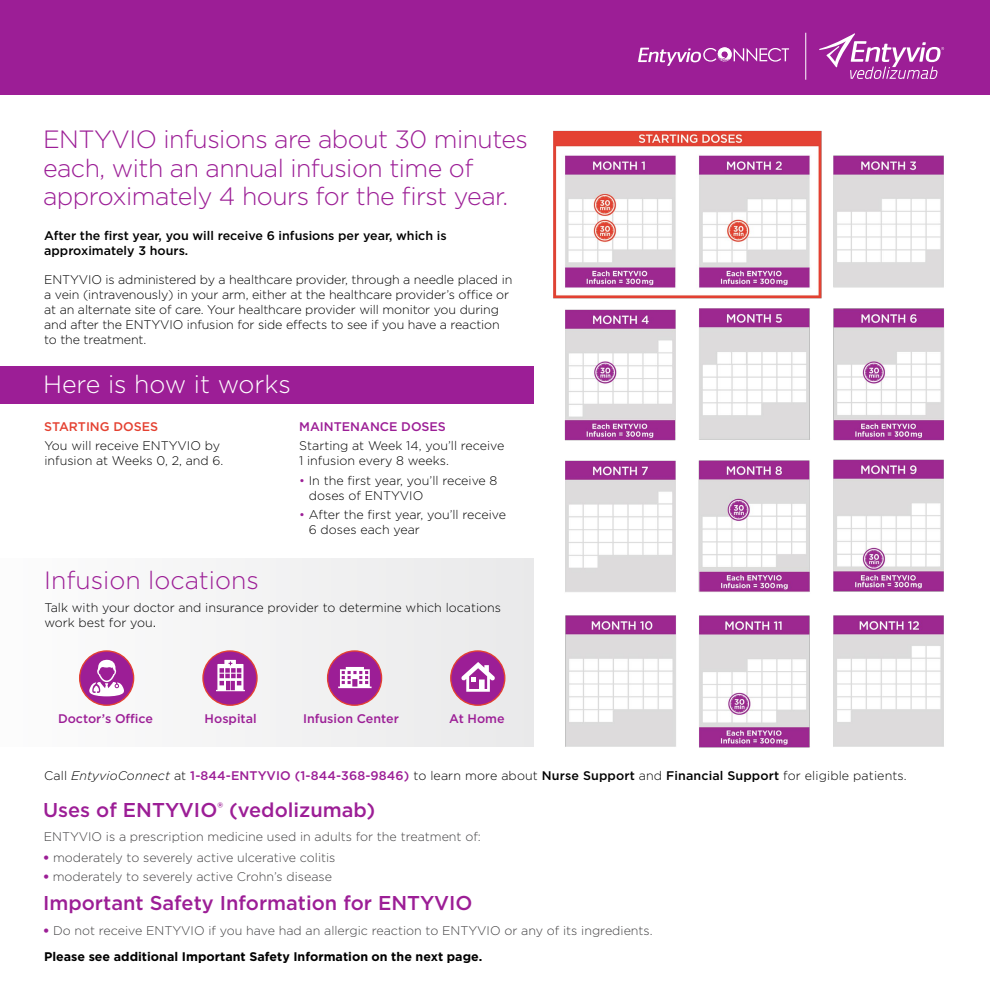
<style>
.page{position:relative;width:990px;height:990px;background:#fff}
.page>*{position:absolute;margin:0;border:0;box-sizing:border-box;transform-origin:0 0}
.t1{font:300 25px/28.8px "Gotham";letter-spacing:-.02em;color:#9c1e96}
.t2{font:300 25px "Gotham";color:#9c1e96}
.t3{font:300 25px "Gotham";color:#fff}
.t4{font:500 20px "Gotham";color:#9c1e96}
.t5{font:300 12.5px/15px "Gotham";letter-spacing:-.01em;color:#000}
.t6{font:300 12.5px/26.4px "Gotham";color:#414042}
.t7{font:300 12.5px "Gotham";letter-spacing:.01em;color:#000}
.t8{font:500 12.5px/15px "Gotham";color:#000}
.t9{font:500 12.5px "Gotham";color:#9c1e96}
.t10{font:500 12.5px "Gotham";color:#e44131}
.s1{color:#9c1e96}
.s2{font-size:15px}
.s3{font-style:italic}
.s4{font-weight:500;color:#9c1e96}
.s5{font-weight:500}
.s6{font-weight:900;color:#9c1e96}
.s7{font-weight:700;color:#000}
</style>
<div class="page">
<div style="left:0;top:558px;width:534px;height:189px;background:#f3f3f3"></div>
<div style="left:80px;top:651px;width:54px;height:54px;background:#9c1e96;border-radius:50%"></div>
<div style="left:79px;top:650px;width:55px;height:56px;border:1px solid #e44131;border-radius:50%"></div>
<svg style="left:89px;top:660px;width:35px;height:36px"></svg>
<div style="left:451px;top:651px;width:54px;height:54px;background:#9c1e96;border-radius:50%"></div>
<div style="left:450px;top:650px;width:55px;height:56px;border:1px solid #e44131;border-radius:50%"></div>
<svg style="left:461px;top:662px;width:34px;height:30px"></svg>
<div style="left:203px;top:651px;width:54px;height:54px;background:#9c1e96;border-radius:50%"></div>
<div style="left:202px;top:650px;width:56px;height:56px;border:1px solid #e44131;border-radius:50%"></div>
<svg style="left:216px;top:660px;width:29px;height:31px"></svg>
<div style="left:328px;top:651px;width:54px;height:54px;background:#9c1e96;border-radius:50%"></div>
<div style="left:327px;top:650px;width:55px;height:56px;border:1px solid #e44131;border-radius:50%"></div>
<svg style="left:338px;top:667px;width:34px;height:21px"></svg>
<img style="left:553px;top:130px;width:391px;height:618px">
<div style="left:0;top:366px;width:534px;height:37px;background:#9c1e96"></div>
<div style="left:0;top:0;width:990px;height:95px;background:#9c1e96"></div>
<svg style="left:819px;top:33px;width:125px;height:46px"></svg>
<hr style="left:805px;top:33px;width:1px;height:47px;background:#fff">
<svg style="left:638px;top:47px;width:151px;height:19px"></svg>
<h1 class="t1" style="left:43px;top:124px;width:487px">ENTYVIO infusions are about 30 minutes each, with an annual infusion time of approximately 4 hours for the first year.</h1>
<p class="t8" style="left:44px;top:228px;width:404px">After the first year, you will receive 6 infusions per year, which is approximately 3 hours.</p>
<p class="t5" style="left:44px;top:272px;width:470px">ENTYVIO is administered by a healthcare provider, through a needle placed in a vein (intravenously) in your arm, either at the healthcare provider’s office or at an alternate site of care. Your healthcare provider will monitor you during and after the ENTYVIO infusion for side effects to see if you have a reaction to the treatment.</p>
<h1 class="t3" style="left:43px;top:369px;width:249px">Here is how it works</h1>
<p class="t10" style="left:44px;top:419px;width:115px">STARTING DOSES</p>
<p class="t9" style="left:299px;top:419px;width:148px">MAINTENANCE DOSES</p>
<p class="t5" style="left:44px;top:438px;width:181px">You will receive ENTYVIO by infusion at Weeks 0, 2, and 6.</p>
<p class="t5" style="left:299px;top:438px;width:207px">Starting at Week 14, you’ll receive<br>1 infusion every 8 weeks.</p>
<p class="t5" style="left:309px;top:473px;width:190px;text-indent:-10px"><span class="s1">•</span> In the first year, you’ll receive 8 doses of ENTYVIO</p>
<p class="t5" style="left:309px;top:506px;width:199px;text-indent:-10px"><span class="s1">•</span> After the first year, you’ll receive<br>6 doses each year</p>
<h1 class="t2" style="left:44px;top:564px;width:216px">Infusion locations</h1>
<p class="t5" style="left:44px;top:599px;width:458px">Talk with your doctor and insurance provider to determine which locations work best for you<span class="s2">.</span></p>
<p class="t9" style="left:58px;top:710px;width:97px">Doctor’s Office</p>
<p class="t9" style="left:303px;top:710px;width:97px">Infusion Center</p>
<p class="t9" style="left:449px;top:710px;width:57px">At Home</p>
<p class="t9" style="left:205px;top:710px;width:53px">Hospital</p>
<p class="t7" style="left:44px;top:768px;width:864px">Call <span class="s3">EntyvioConnect</span> at <span class="s4">1-844-ENTYVIO (1-844-368-9846)</span> to learn more about <span class="s5">Nurse Support</span> and <span class="s5">Financial Support</span> for eligible patients.</p>
<h2 class="t4" style="left:43px;top:797px;width:334px">Uses of ENTYVIO<sup>®</sup> (vedolizumab)</h2>
<p class="t6" style="left:44px;top:823px;width:439px">ENTYVIO is a prescription medicine used in adults for the treatment of:</p>
<p class="t6" style="left:43px;top:844px;width:294px"><span class="s6">•</span> moderately to severely active ulcerative colitis</p>
<p class="t6" style="left:43px;top:863px;width:291px"><span class="s6">•</span> moderately to severely active Crohn’s disease</p>
<h2 class="t4" style="left:43px;top:890px;width:431px">Important Safety Information for ENTYVIO</h2>
<p class="t6" style="left:43px;top:917px;width:611px"><span class="s6">•</span> Do not receive ENTYVIO if you have had an allergic reaction to ENTYVIO or any of its ingredients.<br><span class="s7">Please see additional Important Safety Information on the next page.</span></p>
</div>
